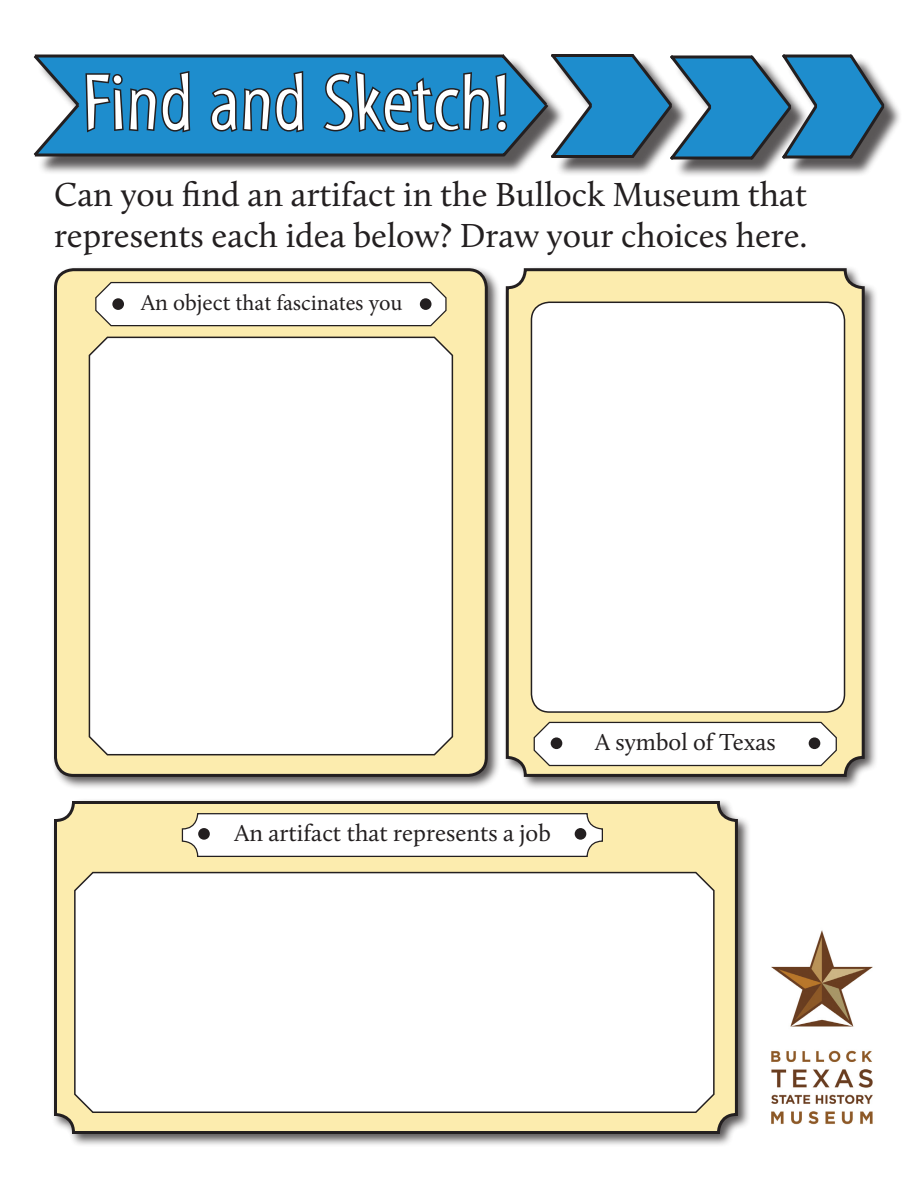
<style>
.page{position:relative;width:918px;height:1188px;background:#fff}
.page>*{position:absolute;margin:0;border:0;box-sizing:border-box;transform-origin:0 0}
.t1{font:81px "Myriad Std Tilt";color:#fff}
.t2{font:34.5px/41.4px "Calluna";color:#231f20}
.t3{font:24px "Calluna";color:#231f20}
.t4{font:22.5px "Minion Pro";color:#231f20}
.s1{font-family:"Calluna"}
</style>
<div class="page">
<div style="left:503px;top:265px;width:375px;height:525px;background:#231f20;opacity:.75"></div>
<div style="left:507px;top:270px;width:356px;height:505px;background:#fcecae;border-radius:18px"></div>
<div style="left:506px;top:268px;width:359px;height:509px;border:3px solid #231f20;border-radius:18px"></div>
<div style="left:37px;top:56px;width:866px;height:122px;background:#231f20;opacity:.75"></div>
<svg style="left:33px;top:54px;width:515px;height:105px;background:#408ab5"></svg>
<svg style="left:548px;top:54px;width:339px;height:108px"></svg>
<svg style="left:84px;top:69px;width:108px;height:66px;background:#1f6b97"></svg>
<svg style="left:209px;top:69px;width:97px;height:65px;background:#1f6c99"></svg>
<svg style="left:321px;top:69px;width:188px;height:65px;background:#1f6c99"></svg>
<div style="left:51px;top:265px;width:450px;height:525px;background:#231f20;opacity:.75"></div>
<div style="left:56px;top:270px;width:430px;height:505px;background:#fcecae;border-radius:18px"></div>
<div style="left:54px;top:268px;width:434px;height:509px;border:3px solid #231f20;border-radius:18px"></div>
<div style="left:51px;top:798px;width:700px;height:349px;background:#231f20;opacity:.75"></div>
<div style="left:56px;top:802px;width:680px;height:330px;background:#fcecae;border-radius:18px"></div>
<div style="left:54px;top:801px;width:684px;height:333px;border:3px solid #231f20;border-radius:18px"></div>
<img style="left:771px;top:930px;width:102px;height:195px">
<svg style="left:533px;top:721px;width:304px;height:46px;background:#f1efeb"></svg>
<div style="left:531px;top:302px;width:314px;height:410px;background:#fff;border-radius:18px"></div>
<div style="left:531px;top:302px;width:314px;height:411px;border:2px solid #231f20;border-radius:18px"></div>
<div style="left:74px;top:871px;width:641px;height:242px;background:#fff"></div>
<div style="left:182px;top:814px;width:420px;height:42px;background:#fff;border-radius:15px"></div>
<div style="left:182px;top:813px;width:421px;height:44px;border:1px solid #231f20;border-radius:15px"></div>
<div style="left:88px;top:336px;width:366px;height:420px;background:#fff"></div>
<svg style="left:95px;top:281px;width:352px;height:46px;background:#f1f0ec"></svg>
<div style="left:420px;top:298px;width:12px;height:12px;background:#231f20;border-radius:50%"></div>
<div style="left:112px;top:298px;width:12px;height:12px;background:#231f20;border-radius:50%"></div>
<div style="left:551px;top:737px;width:11px;height:12px;background:#231f20;border-radius:50%"></div>
<div style="left:809px;top:737px;width:11px;height:12px;background:#231f20;border-radius:50%"></div>
<div style="left:575px;top:828px;width:11px;height:12px;background:#231f20;border-radius:50%"></div>
<div style="left:198px;top:828px;width:12px;height:12px;background:#231f20;border-radius:50%"></div>
<p class="t1" style="left:83px;top:59px;width:429px">Find and Sketch!</p>
<p class="t2" style="left:54px;top:173px;width:755px">Can you find an artifact in the Bullock Museum that represents each idea below? Draw your choices here.</p>
<p class="t4" style="left:141px;top:288px;width:263px"><span class="s1">An object</span> that fascinates you</p>
<p class="t3" style="left:234px;top:818px;width:318px">An artifact that represents a job</p>
<p class="t3" style="left:595px;top:727px;width:182px">A symbol of Texas</p>
</div>
